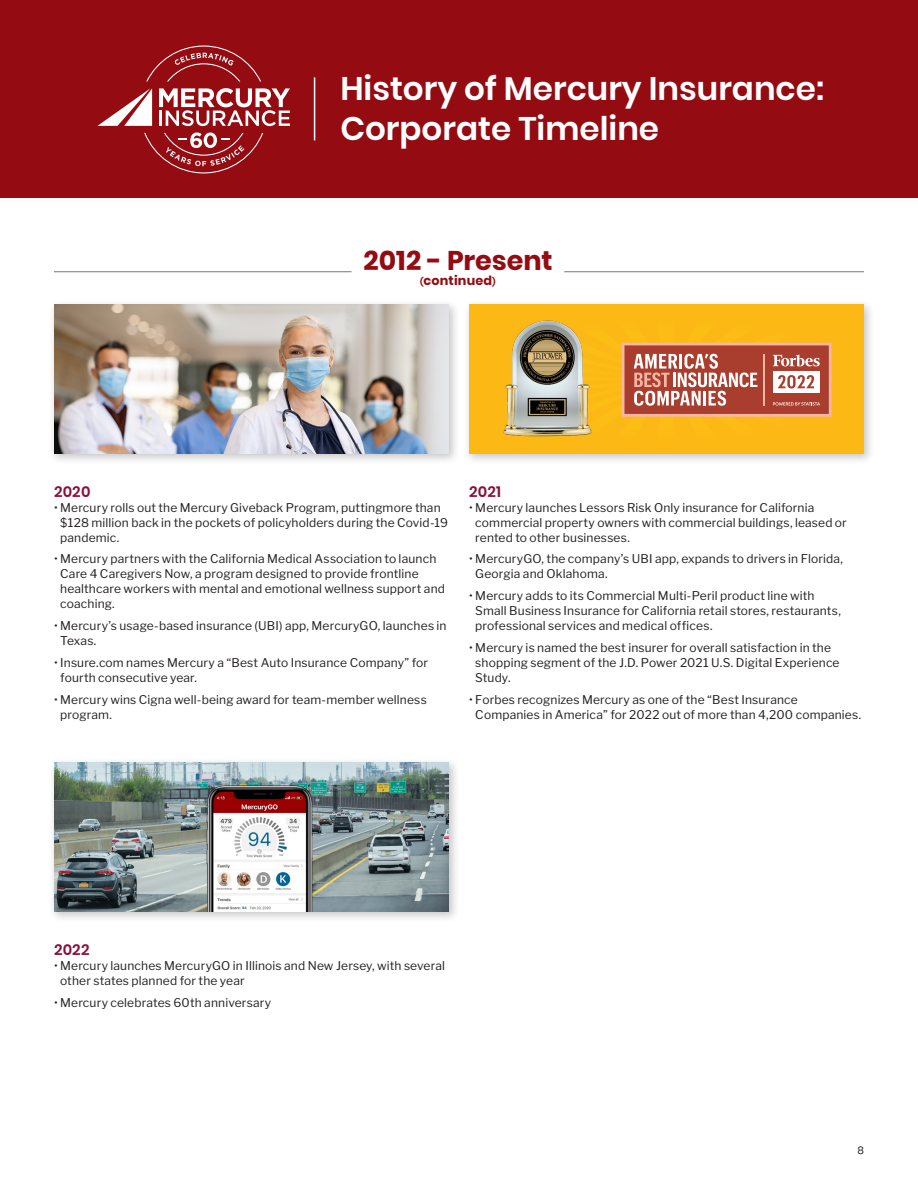
<style>
.page{position:relative;width:918px;height:1188px;background:#fff}
.page>*{position:absolute;margin:0;border:0;box-sizing:border-box;transform-origin:0 0}
.t1{font:600 32.7px/39.8px "Poppins";color:#fff}
.t2{font:700 27px "Poppins";color:#940c12}
.t3{font:600 15px "Poppins";letter-spacing:.015em;color:#8d0d3a}
.t4{font:700 12.75px "Poppins";letter-spacing:.015em;color:#940c12}
.t5{font:12px/15px "Libre Franklin";letter-spacing:.015em;color:#231f20}
.t6{font:10.5px "Poppins";color:#231f20}
.s1{font-size:8.25px}
</style>
<div class="page">
<div style="left:0;top:0;width:918px;height:198px;background:#940c12"></div>
<img style="left:146px;top:46px;width:115px;height:35px">
<img style="left:144px;top:133px;width:119px;height:40px">
<svg style="left:97px;top:88px;width:55px;height:38px"></svg>
<svg style="left:159px;top:88px;width:131px;height:38px"></svg>
<hr style="left:159px;top:111px;width:3px;height:15px;background:#fff">
<svg style="left:166px;top:133px;width:78px;height:33px"></svg>
<hr style="left:314px;top:77px;width:1px;height:63px;background:#fff">
<hr style="left:54px;top:271px;width:298px;height:1px;background:#76787b">
<hr style="left:564px;top:271px;width:300px;height:1px;background:#76787b">
<div style="left:48px;top:299px;width:412px;height:166px;background:#231f20;opacity:.25"></div>
<img style="left:54px;top:305px;width:395px;height:149px">
<div style="left:464px;top:299px;width:411px;height:166px;background:#231f20;opacity:.25"></div>
<svg style="left:469px;top:305px;width:395px;height:149px;background:#dfa139"></svg>
<div style="left:48px;top:757px;width:412px;height:166px;background:#231f20;opacity:.25"></div>
<img style="left:54px;top:763px;width:395px;height:149px">
<img style="left:185px;top:767px;width:145px;height:145px">
<h1 class="t1" style="left:340px;top:69px;width:485px">History of Mercury Insurance:<br>Corporate Timeline</h1>
<h2 class="t2" style="left:363px;top:244px;width:191px">2012 - Present</h2>
<h2 class="t4" style="left:420px;top:273px;width:77px"><span class="s1">(</span>continued<span class="s1">)</span></h2>
<h3 class="t3" style="left:54px;top:483px;width:38px">2020</h3>
<p class="t5" style="left:60px;top:500px;width:389px;text-indent:-6px">• Mercury rolls out the Mercury Giveback Program, puttingmore than $128 million back in the pockets of policyholders during the Covid-19 pandemic.</p>
<p class="t5" style="left:60px;top:551px;width:386px;text-indent:-6px">• Mercury partners with the California Medical Association to launch Care 4 Caregivers Now, a program designed to provide frontline healthcare workers with mental and emotional wellness support and coaching.</p>
<p class="t5" style="left:60px;top:618px;width:388px;text-indent:-6px">• Mercury’s usage-based insurance (UBI) app, MercuryGO, launches in<br>Texas.</p>
<p class="t5" style="left:60px;top:655px;width:370px;text-indent:-6px">• Insure.com names Mercury a “Best Auto Insurance Company” for fourth consecutive year.</p>
<p class="t5" style="left:60px;top:692px;width:368px;text-indent:-6px">• Mercury wins Cigna well-being award for team-member wellness program.</p>
<h3 class="t3" style="left:469px;top:483px;width:34px">2021</h3>
<p class="t5" style="left:475px;top:500px;width:373px;text-indent:-6px">• Mercury launches Lessors Risk Only insurance for California commercial property owners with commercial buildings, leased or rented to other businesses.</p>
<p class="t5" style="left:475px;top:551px;width:369px;text-indent:-6px">• MercuryGO, the company’s UBI app, expands to drivers in Florida,<br>Georgia and Oklahoma.</p>
<p class="t5" style="left:475px;top:588px;width:367px;text-indent:-6px">• Mercury adds to its Commercial Multi-Peril product line with<br>Small Business Insurance for California retail stores, restaurants, professional services and medical offices.</p>
<p class="t5" style="left:475px;top:640px;width:366px;text-indent:-6px">• Mercury is named the best insurer for overall satisfaction in the shopping segment of the J.D. Power 2021 U.S. Digital Experience<br>Study.</p>
<p class="t5" style="left:475px;top:692px;width:387px;text-indent:-6px">• Forbes recognizes Mercury as one of the “Best Insurance<br>Companies in America” for 2022 out of more than 4,200 companies.</p>
<h3 class="t3" style="left:54px;top:941px;width:37px">2022</h3>
<p class="t5" style="left:60px;top:958px;width:386px;text-indent:-6px">• Mercury launches MercuryGO in Illinois and New Jersey, with several other states planned for the year</p>
<p class="t5" style="left:54px;top:995px;width:219px">• Mercury celebrates 60th anniversary</p>
<p class="t6" style="left:857px;top:1144px;width:8px">8</p>
</div>
